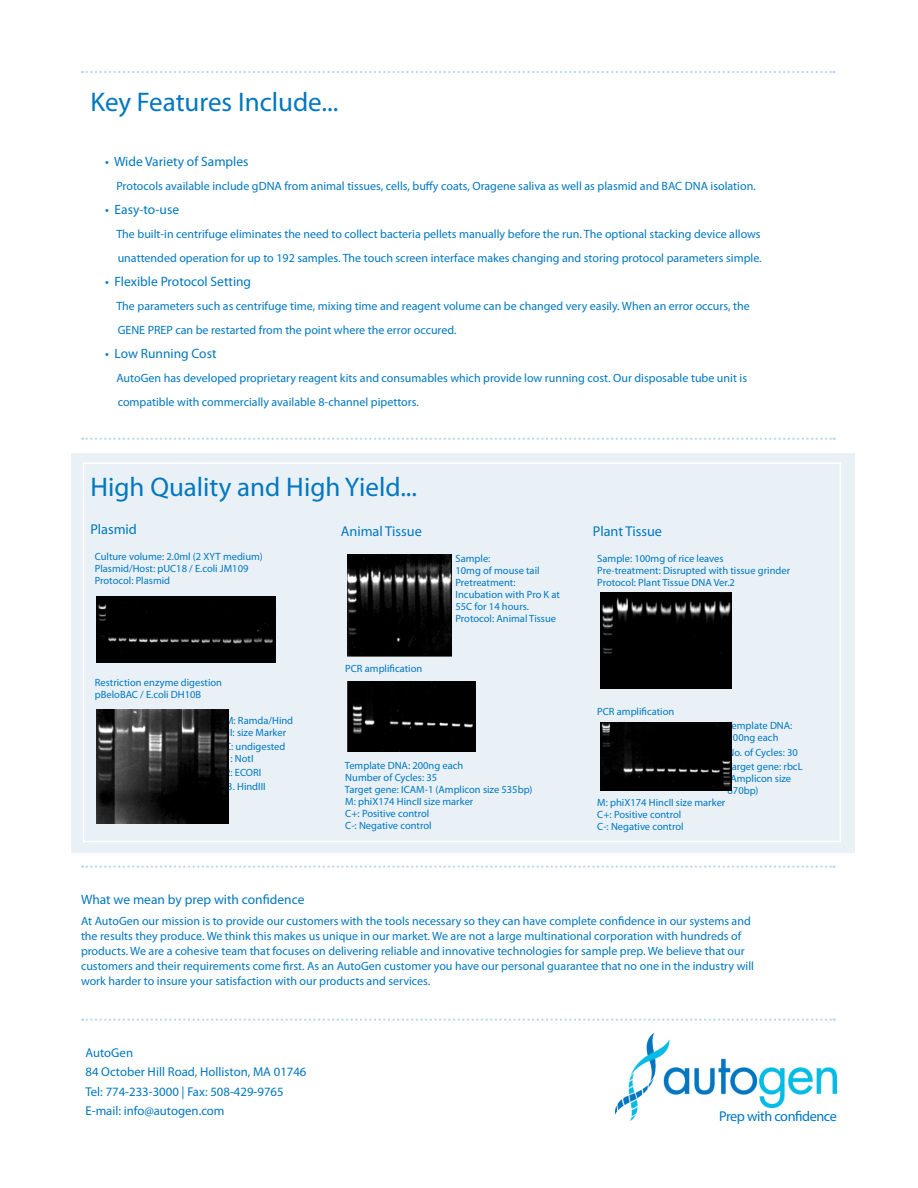
<style>
.page{position:relative;width:918px;height:1188px;background:#fff}
.page>*{position:absolute;margin:0;border:0;box-sizing:border-box;transform-origin:0 0}
.Intro_text{font:27px "Myriad Pro";color:#0077c0}
.Intro_text-2{font:14.25px "Myriad Pro";color:#0077c0}
.Intro_text-3{font:14.25px "Myriad Pro";letter-spacing:-.03em;color:#0077c0}
.Intro_text-4{font:13.5px "Myriad Pro";color:#0077c0}
.Captions_Bold_Headli{font:13.5px "Myriad Pro";color:#0077c0}
.t1{font:12.75px "Myriad Pro";color:#0077c0}
.Intro_text-5{font:12px/24px "Myriad Pro";color:#0077c0}
.Captions_text_8_10_M{font:12px/15px "Myriad Pro";color:#0077c0}
.Mousetype{font:10.5px/12px "Myriad Pro";color:#0077c0}
</style>
<div class="page">
<img style="left:615px;top:1033px;width:221px;height:87px">
<svg style="left:82px;top:1018px;width:753px;height:3px"></svg>
<svg style="left:82px;top:866px;width:753px;height:2px"></svg>
<svg style="left:82px;top:71px;width:753px;height:2px"></svg>
<svg style="left:82px;top:438px;width:753px;height:2px"></svg>
<div style="left:72px;top:453px;width:783px;height:399px;background:#e9f1f7"></div>
<div style="left:83px;top:463px;width:758px;height:379px;border:2px solid #fff"></div>
<div style="left:97px;top:596px;width:179px;height:67px;background:#000"></div>
<img style="left:97px;top:709px;width:131px;height:114px">
<img style="left:348px;top:554px;width:103px;height:103px">
<img style="left:347px;top:681px;width:129px;height:71px">
<img style="left:600px;top:722px;width:132px;height:68px">
<img style="left:600px;top:593px;width:132px;height:96px">
<p class="Intro_text" style="left:90px;top:86px;width:249px">Key Features Include...</p>
<p class="Intro_text-4" style="left:105px;top:153px;width:145px">• Wide Variety of Samples</p>
<p class="Intro_text-5" style="left:116px;top:174px;width:641px">Protocols available include gDNA from animal tissues, cells, buffy coats, Oragene saliva as well as plasmid and BAC DNA isolation.</p>
<p class="Intro_text-4" style="left:105px;top:201px;width:76px">• Easy-to-use</p>
<p class="Intro_text-5" style="left:116px;top:222px;width:647px">The built-in centrifuge eliminates the need to collect bacteria pellets manually before the run. The optional stacking device allows unattended operation for up to 192 samples. The touch screen interface makes changing and storing protocol parameters simple.</p>
<p class="Intro_text-4" style="left:105px;top:273px;width:148px">• Flexible Protocol Setting</p>
<p class="Intro_text-5" style="left:116px;top:294px;width:635px">The parameters such as centrifuge time, mixing time and reagent volume can be changed very easily. When an error occurs, the<br>GENE PREP can be restarted from the point where the error occured.</p>
<p class="Intro_text-4" style="left:105px;top:345px;width:113px">• Low Running Cost</p>
<p class="Intro_text-5" style="left:116px;top:366px;width:632px">AutoGen has developed proprietary reagent kits and consumables which provide low running cost. Our disposable tube unit is compatible with commercially available 8-channel pipettors.</p>
<p class="Intro_text" style="left:90px;top:470px;width:328px">High Quality and High Yield...</p>
<p class="Intro_text-2" style="left:341px;top:522px;width:82px">Animal Tissue</p>
<p class="Intro_text-2" style="left:90px;top:521px;width:48px">Plasmid</p>
<p class="Mousetype" style="left:95px;top:551px;width:170px">Culture volume: 2.0ml (2 XYT medium)<br>Plasmid/Host: pUC18 / E.coli JM109<br>Protocol: Plasmid</p>
<p class="Mousetype" style="left:95px;top:676px;width:129px">Restriction enzyme digestion pBeloBAC / E.coli DH10B</p>
<p class="Mousetype" style="left:345px;top:663px;width:79px">PCR amplification</p>
<p class="Mousetype" style="left:456px;top:552px;width:106px">Sample:<br>10mg of mouse tail<br>Pretreatment:<br>Incubation with Pro K at<br>55C for 14 hours.<br>Protocol: Animal Tissue</p>
<p class="Mousetype" style="left:225px;top:714px;width:70px">M: Ramda/Hind<br>III: size Marker</p>
<p class="Mousetype" style="left:225px;top:740px;width:62px">C: undigested<br>1: NotI</p>
<p class="Mousetype" style="left:225px;top:766px;width:38px">2: ECORI</p>
<p class="Mousetype" style="left:227px;top:780px;width:40px">3. HindIII</p>
<p class="Mousetype" style="left:345px;top:760px;width:189px">Template DNA: 200ng each<br>Number of Cycles: 35<br>Target gene: ICAM-1 (Amplicon size 535bp)<br>M: phiX174 HincII size marker<br>C+: Positive control<br>C-: Negative control</p>
<p class="Intro_text-2" style="left:593px;top:522px;width:71px">Plant Tissue</p>
<p class="Mousetype" style="left:597px;top:552px;width:194px">Sample: 100mg of rice leaves<br>Pre-treatment: Disrupted with tissue grinder<br>Protocol: Plant Tissue DNA Ver.2</p>
<p class="Mousetype" style="left:597px;top:706px;width:79px">PCR amplification</p>
<p class="Mousetype" style="left:727px;top:720px;width:67px">Template DNA:<br>100ng each</p>
<p class="Mousetype" style="left:728px;top:746px;width:72px">No. of Cycles: 30</p>
<p class="Mousetype" style="left:727px;top:760px;width:77px">Target gene: rbcL (Amplicon size<br>670bp)</p>
<p class="Mousetype" style="left:597px;top:796px;width:130px">M: phiX174 HincII size marker<br>C+: Positive control<br>C-: Negative control</p>
<p class="Captions_Bold_Headli" style="left:81px;top:891px;width:225px">What we mean by prep with confidence</p>
<p class="Captions_text_8_10_M" style="left:81px;top:914px;width:675px">At AutoGen our mission is to provide our customers with the tools necessary so they can have complete confidence in our systems and the results they produce. We think this makes us unique in our market. We are not a large multinational corporation with hundreds of products. We are a cohesive team that focuses on delivering reliable and innovative technologies for sample prep. We believe that our customers and their requirements come first. As an AutoGen customer you have our personal guarantee that no one in the industry will work harder to insure your satisfaction with our products and services.</p>
<p class="t1" style="left:86px;top:1045px;width:49px">AutoGen</p>
<p class="t1" style="left:86px;top:1064px;width:223px">84 October Hill Road, Holliston, MA 01746</p>
<p class="t1" style="left:86px;top:1084px;width:200px">Tel: 774-233-3000 | Fax: 508-429-9765</p>
<p class="t1" style="left:86px;top:1103px;width:141px">E-mail: info@autogen.com</p>
<p class="Intro_text-3" style="left:719px;top:1107px;width:119px">Prep with confidence</p>
</div>
